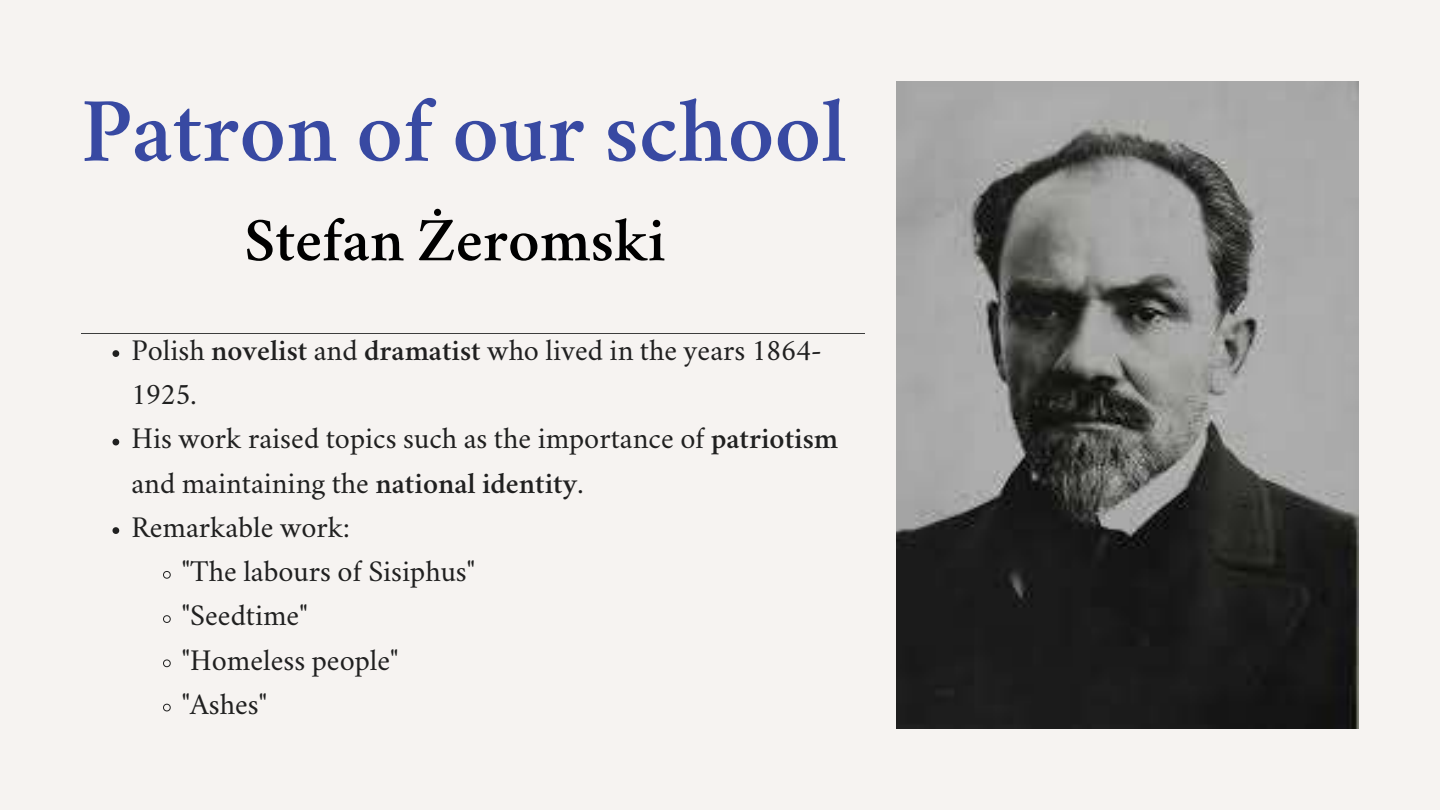
<style>
.page{position:relative;width:1440px;height:810px;background:#f6f3f1}
.page>*{position:absolute;margin:0;border:0;box-sizing:border-box;transform-origin:0 0}
.t1{font:600 92.1px "Crimson";color:#3849a2}
.t2{font:600 62.2px "Crimson";color:#000}
.t3{font:29.7px "Crimson";color:#202020}
.s1{font-weight:600}
</style>
<div class="page">
<svg style="left:112px;top:350px;width:7px;height:7px"></svg>
<svg style="left:112px;top:439px;width:7px;height:6px"></svg>
<svg style="left:112px;top:527px;width:7px;height:7px"></svg>
<svg style="left:163px;top:571px;width:8px;height:8px"></svg>
<svg style="left:163px;top:615px;width:8px;height:8px"></svg>
<svg style="left:163px;top:659px;width:8px;height:9px"></svg>
<svg style="left:163px;top:703px;width:8px;height:9px"></svg>
<hr style="left:81px;top:333px;width:783px;height:1px;background:#3d3d3d">
<img style="left:896px;top:81px;width:463px;height:648px">
<h1 class="t1" style="left:81px;top:96px;width:767px">Patron of our school</h1>
<h2 class="t2" style="left:244px;top:217px;width:423px">Stefan Żeromski</h2>
<p class="t3" style="left:131px;top:338px;width:692px">Polish <span class="s1">novelist</span> and <span class="s1">dramatist</span> who lived in the years 1864-</p>
<p class="t3" style="left:131px;top:382px;width:67px">1925.</p>
<p class="t3" style="left:131px;top:426px;width:708px">His work raised topics such as the importance of <span class="s1">patriotism</span></p>
<p class="t3" style="left:131px;top:471px;width:454px">and maintaining the <span class="s1">national identity</span>.</p>
<p class="t3" style="left:131px;top:515px;width:220px">Remarkable work:</p>
<p class="t3" style="left:182px;top:559px;width:295px">"The labours of Sisiphus"</p>
<p class="t3" style="left:182px;top:603px;width:127px">"Seedtime"</p>
<p class="t3" style="left:182px;top:648px;width:218px">"Homeless people"</p>
<p class="t3" style="left:182px;top:692px;width:87px">"Ashes"</p>
</div>
